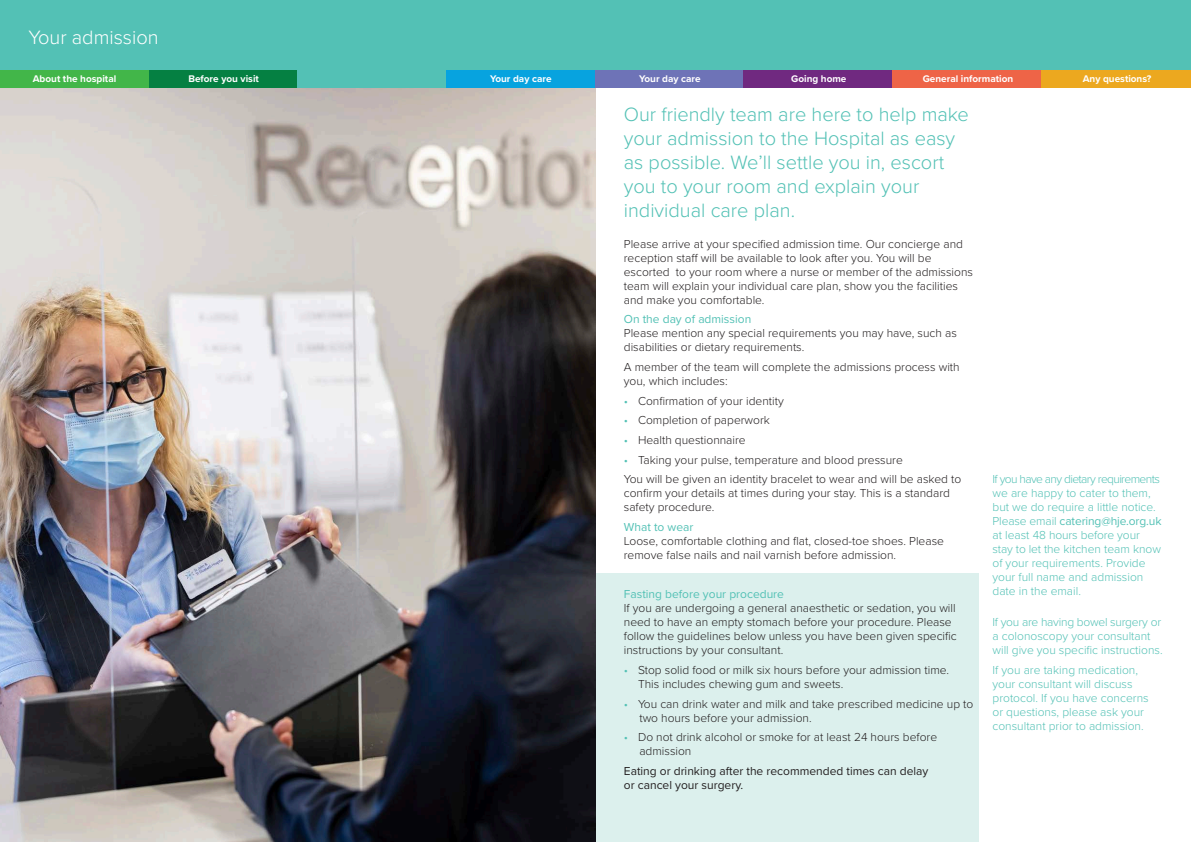
<style>
.page{position:relative;width:1191px;height:842px;background:#fff}
.page>*{position:absolute;margin:0;border:0;box-sizing:border-box;transform-origin:0 0}
.t1{font:300 20px/24px "Proxima Nova";color:#53c1b5}
.t2{font:300 20px "Proxima Nova";color:#fff}
.t3{font:300 12px/14px "Proxima Nova";color:#231f20}
.t4{font:300 12px/14px "Proxima Nova";color:#53c1b5}
.t5{font:12px/14px "Proxima Nova";color:#231f20}
.t6{font:700 10px "Proxima Nova";color:#fff}
.s1{font-weight:400;color:#53c1b5}
.s2{color:#53c1b5}
.s3{font-weight:400}
</style>
<div class="page">
<div style="left:587px;top:573px;width:391px;height:269px;background:#dcf0ed"></div>
<img style="left:0;top:88px;width:596px;height:754px">
<div style="left:0;top:0;width:1191px;height:79px;background:#53c1b5"></div>
<div style="left:0;top:71px;width:149px;height:17px;background:#42b649"></div>
<div style="left:149px;top:71px;width:149px;height:17px;background:#058042"></div>
<div style="left:297px;top:71px;width:150px;height:17px;background:#53c1b5"></div>
<div style="left:446px;top:71px;width:149px;height:17px;background:#07a3df"></div>
<div style="left:595px;top:71px;width:149px;height:17px;background:#6e73b7"></div>
<div style="left:743px;top:71px;width:149px;height:17px;background:#702980"></div>
<div style="left:892px;top:71px;width:149px;height:17px;background:#ee6447"></div>
<div style="left:1041px;top:71px;width:150px;height:17px;background:#eca81f"></div>
<p class="t2" style="left:28px;top:23px;width:132px">Your admission</p>
<p class="t6" style="left:33px;top:71px;width:85px">About the hospital</p>
<p class="t6" style="left:188px;top:71px;width:72px">Before you visit</p>
<p class="t6" style="left:490px;top:71px;width:63px">Your day care</p>
<p class="t6" style="left:639px;top:71px;width:63px">Your day care</p>
<p class="t6" style="left:791px;top:71px;width:57px">Going home</p>
<p class="t6" style="left:922px;top:71px;width:92px">General information</p>
<p class="t6" style="left:1082px;top:71px;width:70px">Any questions?</p>
<p class="t1" style="left:624px;top:101px;width:346px">Our friendly team are here to help make your admission to the Hospital as easy</p>
<p class="t1" style="left:624px;top:149px;width:322px">as possible. We’ll settle you in, escort you to your room and explain your</p>
<p class="t1" style="left:624px;top:197px;width:173px">individual care plan.</p>
<p class="t3" style="left:624px;top:236px;width:351px">Please arrive at your specified admission time. Our concierge and reception staff will be available to look after you. You will be escorted to your room where a nurse or member of the admissions team will explain your individual care plan, show you the facilities and make you comfortable.</p>
<p class="t3" style="left:624px;top:312px;width:334px"><span class="s1">On the day of admission<br></span>Please mention any special requirements you may have, such as disabilities or dietary requirements.</p>
<p class="t3" style="left:624px;top:359px;width:337px">A member of the team will complete the admissions process with you, which includes:</p>
<p class="t3" style="left:624px;top:393px;width:161px"><span class="s2">•</span> Confirmation of your identity</p>
<p class="t3" style="left:624px;top:413px;width:148px"><span class="s2">•</span> Completion of paperwork</p>
<p class="t3" style="left:624px;top:432px;width:123px"><span class="s2">•</span> Health questionnaire</p>
<p class="t3" style="left:624px;top:452px;width:280px"><span class="s2">•</span> Taking your pulse, temperature and blood pressure</p>
<p class="t3" style="left:624px;top:472px;width:339px">You will be given an identity bracelet to wear and will be asked to confirm your details at times during your stay. This is a standard safety procedure.</p>
<p class="t3" style="left:624px;top:519px;width:322px"><span class="s1">What to wear<br></span>Loose, comfortable clothing and flat, closed-toe shoes. Please remove false nails and nail varnish before admission.</p>
<p class="t3" style="left:624px;top:587px;width:334px"><span class="s1">Fasting before your procedure<br></span>If you are undergoing a general anaesthetic or sedation, you will need to have an empty stomach before your procedure. Please follow the guidelines below unless you have been given specific instructions by your consultant.</p>
<p class="t3" style="left:638px;top:662px;width:313px;text-indent:-14px"><span class="s2">•</span> Stop solid food or milk six hours before your admission time.<br>This includes chewing gum and sweets.</p>
<p class="t3" style="left:639px;top:696px;width:335px;text-indent:-16px"><span class="s2">•</span> You can drink water and milk and take prescribed medicine up to two hours before your admission.</p>
<p class="t3" style="left:639px;top:730px;width:299px;text-indent:-16px"><span class="s2">•</span> Do not drink alcohol or smoke for at least 24 hours before admission</p>
<p class="t5" style="left:624px;top:763px;width:306px">Eating or drinking after the recommended times can delay or cancel your surgery.</p>
<p class="t4" style="left:992px;top:471px;width:170px">If you have any dietary requirements we are happy to cater to them, but we do require a little notice.<br>Please email <span class="s3">catering@hje.org.uk </span>at least 48 hours before your stay to let the kitchen team know of your requirements. Provide your full name and admission date in the email.</p>
<p class="t4" style="left:992px;top:614px;width:172px">If you are having bowel surgery or a colonoscopy your consultant will give you specific instructions.</p>
<p class="t4" style="left:992px;top:662px;width:158px">If you are taking medication, your consultant will discuss protocol. If you have concerns or questions, please ask your consultant prior to admission.</p>
</div>
